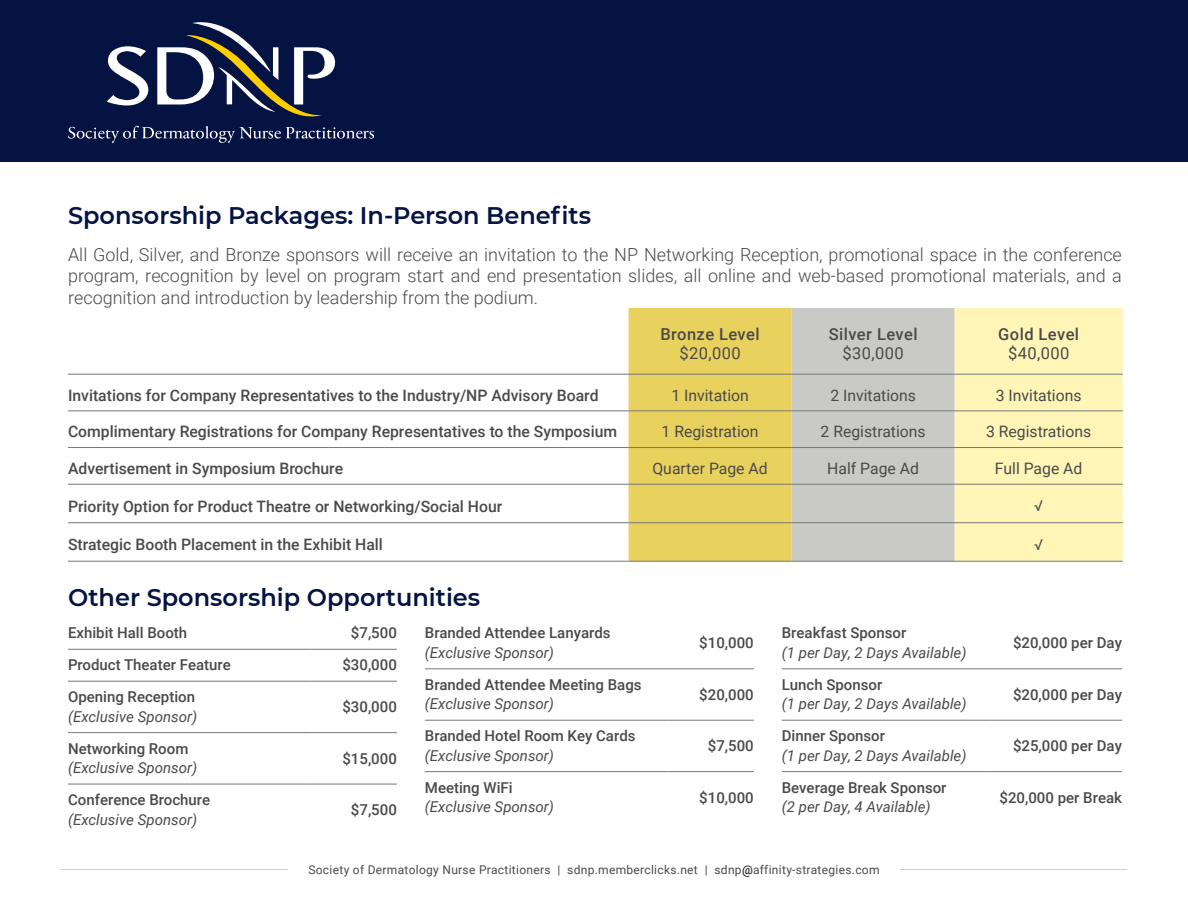
<style>
.page{position:relative;width:1188px;height:918px;background:#fff}
.page>*{position:absolute;margin:0;border:0;box-sizing:border-box;transform-origin:0 0}
.t1{font:600 24px "Montserrat";color:#041342}
.t2{font:300 18px/21.6px "Roboto";color:#4a4a4a;text-align:justify}
.t3{font:500 16.5px "Roboto";letter-spacing:.025em;color:#4a4a4a}
.t4{font:16.5px "Roboto";letter-spacing:.025em;color:#4a4a4a}
.t5{font:500 15.75px "Roboto";color:#4a4a4a}
.t6{font:15.75px "Roboto";color:#4a4a4a}
.t7{font:500 15px "Roboto";color:#4a4a4a}
.t8{font:italic 15px "Roboto";color:#4a4a4a}
.t9{font:15px "Roboto";color:#4a4a4a}
.t10{font:12px "Roboto";letter-spacing:.025em;color:#4a4a4a}
.s1{color:#000}
</style>
<div class="page">
<hr style="left:61px;top:869px;width:226px;height:1px;background:#ffcd00">
<hr style="left:901px;top:869px;width:226px;height:1px;background:#ffcd00">
<svg style="left:629px;top:308px;width:494px;height:253px;background:#e5d99e"></svg>
<hr style="left:68px;top:411px;width:561px;height:1px;background:#777">
<hr style="left:629px;top:411px;width:163px;height:1px;background:#777">
<hr style="left:792px;top:411px;width:163px;height:1px;background:#777">
<hr style="left:955px;top:411px;width:168px;height:1px;background:#777">
<hr style="left:68px;top:447px;width:561px;height:1px;background:#777">
<hr style="left:629px;top:447px;width:163px;height:1px;background:#777">
<hr style="left:792px;top:447px;width:163px;height:1px;background:#777">
<hr style="left:955px;top:447px;width:168px;height:1px;background:#777">
<hr style="left:68px;top:484px;width:561px;height:1px;background:#777">
<hr style="left:629px;top:484px;width:163px;height:1px;background:#777">
<hr style="left:792px;top:484px;width:163px;height:1px;background:#777">
<hr style="left:955px;top:484px;width:168px;height:1px;background:#777">
<hr style="left:68px;top:522px;width:561px;height:1px;background:#777">
<hr style="left:629px;top:522px;width:163px;height:1px;background:#777">
<hr style="left:792px;top:522px;width:163px;height:1px;background:#777">
<hr style="left:955px;top:522px;width:168px;height:1px;background:#777">
<hr style="left:68px;top:561px;width:561px;height:1px;background:#777">
<hr style="left:629px;top:561px;width:163px;height:1px;background:#777">
<hr style="left:792px;top:561px;width:163px;height:1px;background:#777">
<hr style="left:955px;top:561px;width:168px;height:1px;background:#777">
<hr style="left:68px;top:374px;width:561px;height:1px;background:#777">
<hr style="left:629px;top:374px;width:163px;height:1px;background:#777">
<hr style="left:792px;top:374px;width:163px;height:1px;background:#777">
<hr style="left:955px;top:374px;width:168px;height:1px;background:#777">
<div style="left:0;top:0;width:1188px;height:162px;background:#041342"></div>
<svg style="left:68px;top:22px;width:306px;height:121px"></svg>
<hr style="left:68px;top:649px;width:243px;height:1px;background:#777">
<hr style="left:310px;top:649px;width:87px;height:1px;background:#777">
<hr style="left:68px;top:681px;width:243px;height:1px;background:#777">
<hr style="left:310px;top:681px;width:87px;height:1px;background:#777">
<hr style="left:68px;top:732px;width:243px;height:1px;background:#777">
<hr style="left:310px;top:732px;width:87px;height:1px;background:#777">
<hr style="left:68px;top:784px;width:243px;height:1px;background:#777">
<hr style="left:310px;top:784px;width:87px;height:1px;background:#777">
<hr style="left:425px;top:669px;width:242px;height:1px;background:#777">
<hr style="left:667px;top:669px;width:87px;height:1px;background:#777">
<hr style="left:425px;top:720px;width:242px;height:1px;background:#777">
<hr style="left:667px;top:720px;width:87px;height:1px;background:#777">
<hr style="left:425px;top:771px;width:242px;height:1px;background:#777">
<hr style="left:667px;top:771px;width:87px;height:1px;background:#777">
<hr style="left:782px;top:669px;width:208px;height:1px;background:#777">
<hr style="left:990px;top:669px;width:132px;height:1px;background:#777">
<hr style="left:782px;top:720px;width:208px;height:1px;background:#777">
<hr style="left:990px;top:720px;width:132px;height:1px;background:#777">
<hr style="left:782px;top:771px;width:208px;height:1px;background:#777">
<hr style="left:990px;top:771px;width:132px;height:1px;background:#777">
<h1 class="t1" style="left:68px;top:199px;width:525px">Sponsorship Packages: In-Person Benefits</h1>
<p class="t2" style="left:68px;top:243px;width:1055px">All Gold, Silver, and Bronze sponsors will receive an invitation to the NP Networking Reception, promotional space in the conference program, recognition by level on program start and end presentation slides, all online and web-based promotional materials, and a recognition and introduction by leadership from the podium.</p>
<p class="t3" style="left:661px;top:323px;width:101px">Bronze Level</p>
<p class="t4" style="left:679px;top:342px;width:63px">$20,000</p>
<p class="t3" style="left:829px;top:323px;width:90px">Silver Level</p>
<p class="t4" style="left:843px;top:342px;width:63px">$30,000</p>
<p class="t3" style="left:998px;top:323px;width:82px">Gold Level</p>
<p class="t4" style="left:1008px;top:342px;width:63px">$40,000</p>
<p class="t5" style="left:68px;top:384px;width:532px">Invitations for Company Representatives to the Industry/NP Advisory Board</p>
<p class="t6" style="left:671px;top:384px;width:79px">1 Invitation</p>
<p class="t6" style="left:830px;top:384px;width:87px">2 Invitations</p>
<p class="t6" style="left:996px;top:384px;width:87px">3 Invitations</p>
<p class="t5" style="left:68px;top:421px;width:551px">Complimentary Registrations for Company Representatives to the Symposium</p>
<p class="t6" style="left:662px;top:421px;width:98px">1 Registration</p>
<p class="t6" style="left:821px;top:421px;width:107px">2 Registrations</p>
<p class="t6" style="left:986px;top:421px;width:107px">3 Registrations</p>
<p class="t5" style="left:68px;top:458px;width:277px">Advertisement in Symposium Brochure</p>
<p class="t6" style="left:652px;top:458px;width:117px">Quarter Page Ad</p>
<p class="t6" style="left:827px;top:458px;width:93px">Half Page Ad</p>
<p class="t6" style="left:995px;top:458px;width:89px">Full Page Ad</p>
<p class="t5" style="left:68px;top:495px;width:436px">Priority Option for Product Theatre or Networking/Social Hour</p>
<p class="t9" style="left:1034px;top:495px;width:10px">√</p>
<p class="t5" style="left:68px;top:534px;width:316px">Strategic Booth Placement in the Exhibit Hall</p>
<p class="t9" style="left:1034px;top:534px;width:10px">√</p>
<h1 class="t1" style="left:68px;top:580px;width:414px">Other Sponsorship Opportunities</h1>
<p class="t7" style="left:68px;top:623px;width:121px">Exhibit Hall Booth</p>
<p class="t7" style="left:351px;top:623px;width:47px">$7,500</p>
<p class="t7" style="left:68px;top:655px;width:164px">Product Theater Feature</p>
<p class="t7" style="left:342px;top:655px;width:56px">$30,000</p>
<p class="t7" style="left:68px;top:686px;width:129px">Opening Reception</p>
<p class="t8" style="left:68px;top:706px;width:131px">(Exclusive Sponsor)</p>
<p class="t7" style="left:425px;top:623px;width:187px">Branded Attendee Lanyards</p>
<p class="t8" style="left:425px;top:642px;width:131px">(Exclusive Sponsor)</p>
<p class="t7" style="left:425px;top:674px;width:218px">Branded Attendee Meeting Bags</p>
<p class="t8" style="left:425px;top:694px;width:131px">(Exclusive Sponsor)</p>
<p class="t7" style="left:342px;top:696px;width:56px">$30,000</p>
<p class="t7" style="left:68px;top:738px;width:122px">Networking Room</p>
<p class="t8" style="left:68px;top:757px;width:131px">(Exclusive Sponsor)</p>
<p class="t7" style="left:68px;top:789px;width:144px">Conference Brochure</p>
<p class="t8" style="left:68px;top:809px;width:131px">(Exclusive Sponsor)</p>
<p class="t7" style="left:342px;top:748px;width:56px">$15,000</p>
<p class="t7" style="left:351px;top:799px;width:47px">$7,500</p>
<p class="t7" style="left:425px;top:725px;width:212px">Branded Hotel Room Key Cards</p>
<p class="t8" style="left:425px;top:745px;width:131px">(Exclusive Sponsor)</p>
<p class="t7" style="left:425px;top:777px;width:89px">Meeting WiFi</p>
<p class="t8" style="left:425px;top:796px;width:131px">(Exclusive Sponsor)</p>
<p class="t7" style="left:699px;top:632px;width:56px">$10,000</p>
<p class="t7" style="left:699px;top:684px;width:56px">$20,000</p>
<p class="t7" style="left:708px;top:735px;width:47px">$7,500</p>
<p class="t7" style="left:699px;top:787px;width:56px">$10,000</p>
<p class="t7" style="left:782px;top:623px;width:126px">Breakfast Sponsor</p>
<p class="t8" style="left:782px;top:642px;width:186px">(1 per Day, 2 Days Available)</p>
<p class="t7" style="left:782px;top:674px;width:102px">Lunch Sponsor</p>
<p class="t8" style="left:782px;top:694px;width:186px">(1 per Day, 2 Days Available)</p>
<p class="t7" style="left:782px;top:725px;width:105px">Dinner Sponsor</p>
<p class="t8" style="left:782px;top:745px;width:186px">(1 per Day, 2 Days Available)</p>
<p class="t7" style="left:782px;top:777px;width:166px">Beverage Break Sponsor</p>
<p class="t8" style="left:782px;top:796px;width:150px">(2 per Day, 4 Available)</p>
<p class="t10" style="left:308px;top:862px;width:573px">Society of Dermatology Nurse Practitioners | sdnp.memberclicks.net | sdnp<span class="s1">@</span>affinity-strategies.com</p>
<p class="t7" style="left:1013px;top:632px;width:110px">$20,000 per Day</p>
<p class="t7" style="left:1013px;top:684px;width:110px">$20,000 per Day</p>
<p class="t7" style="left:1013px;top:735px;width:110px">$25,000 per Day</p>
<p class="t7" style="left:1000px;top:787px;width:124px">$20,000 per Break</p>
</div>
